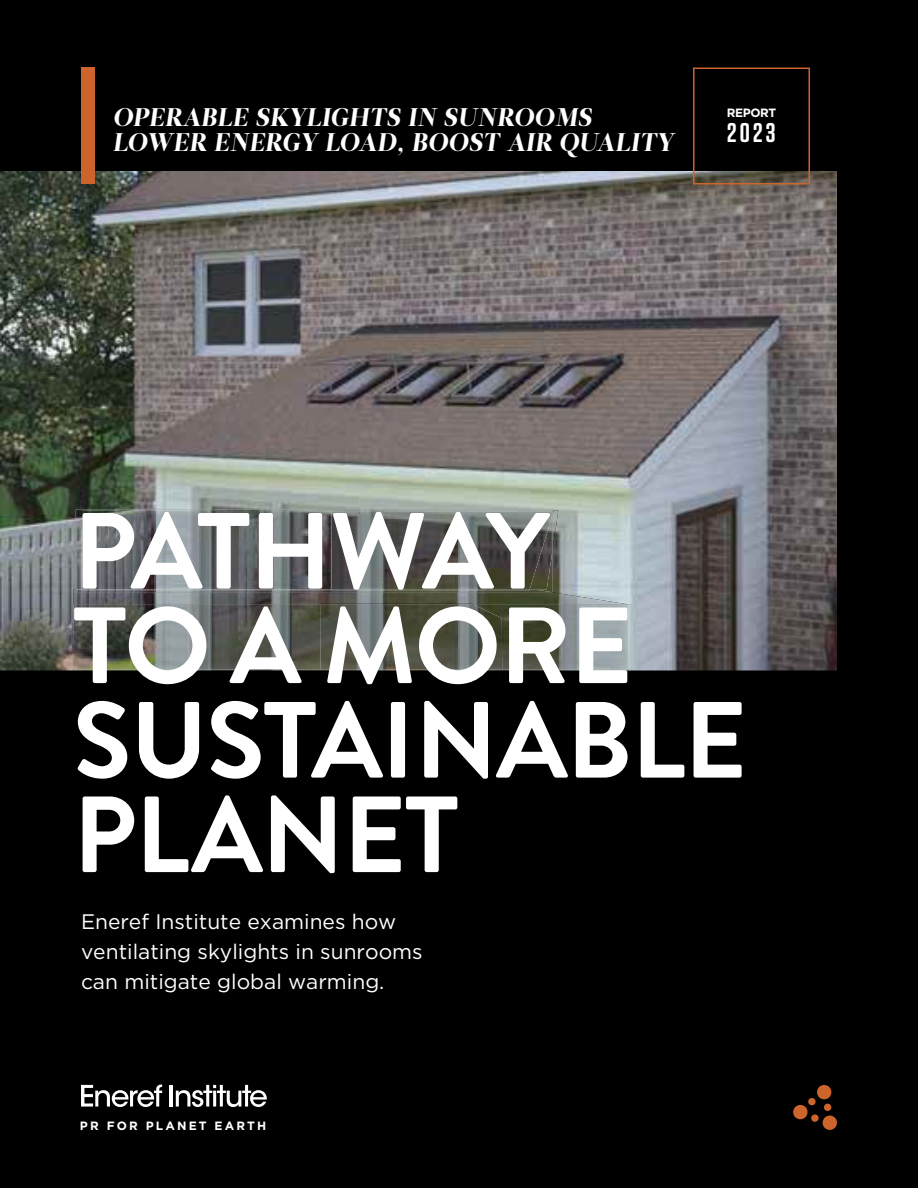
<style>
.page{position:relative;width:918px;height:1188px;background:#000}
.page>*{position:absolute;margin:0;border:0;box-sizing:border-box;transform-origin:0 0}
.t1{font:700 108px/94.5px "Brandon Grotesque";letter-spacing:-.015em;color:#fff}
.t2{font:600 27px "Tungsten";color:#fff}
.t3{font:italic 25.5px/25.5px "Leitura Display";letter-spacing:.025em;color:#fff}
.t4{font:21px/30px "Gotham HTF";color:#fff}
.t5{font:700 12px "Gotham HTF";letter-spacing:.18em;color:#fff}
</style>
<div class="page">
<img style="left:0;top:171px;width:837px;height:499px">
<div style="left:81px;top:68px;width:13px;height:116px;background:#cc642c"></div>
<svg style="left:81px;top:1085px;width:81px;height:22px"></svg>
<hr style="left:170px;top:1085px;width:3px;height:22px;background:#fff">
<svg style="left:176px;top:1085px;width:91px;height:22px"></svg>
<svg style="left:793px;top:1085px;width:44px;height:45px"></svg>
<div style="left:693px;top:68px;width:117px;height:116px;border:2px solid #cc642c"></div>
<img style="left:502px;top:670px;width:127px;height:1px">
<img style="left:73px;top:590px;width:556px;height:15px">
<img style="left:553px;top:510px;width:5px;height:39px">
<img style="left:321px;top:670px;width:122px;height:1px">
<img style="left:321px;top:604px;width:153px;height:1px">
<img style="left:443px;top:670px;width:59px;height:1px">
<img style="left:76px;top:509px;width:477px;height:83px">
<img style="left:82px;top:511px;width:250px;height:79px">
<img style="left:76px;top:590px;width:476px;height:2px">
<img style="left:332px;top:511px;width:221px;height:79px">
<img style="left:73px;top:605px;width:556px;height:65px">
<img style="left:321px;top:605px;width:181px;height:65px">
<p class="t3" style="left:113px;top:105px;width:562px">OPERABLE SKYLIGHTS IN SUNROOMS<br>LOWER ENERGY LOAD, BOOST AIR QUALITY</p>
<p class="t5" style="left:727px;top:106px;width:51px">REPORT</p>
<p class="t2" style="left:727px;top:119px;width:50px">2023</p>
<h1 class="t1" style="left:73px;top:506px;width:676px">PATHWAY<br>TO A MORE<br>SUSTAINABLE<br>PLANET</h1>
<p class="t4" style="left:81px;top:906px;width:343px">Eneref Institute examines how ventilating skylights in sunrooms can mitigate global warming.</p>
<p class="t5" style="left:80px;top:1119px;width:188px">PR FOR PLANET EARTH</p>
</div>
